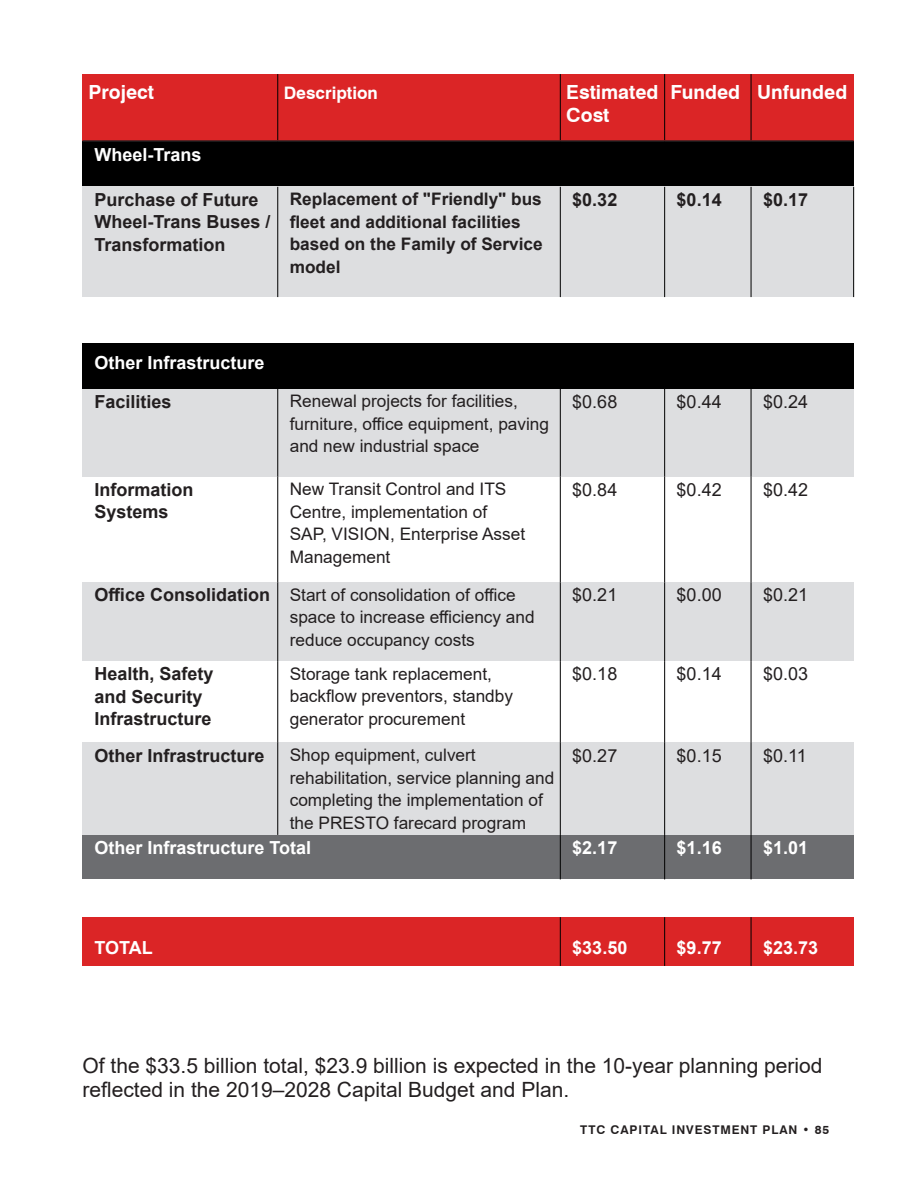
<style>
.page{position:relative;width:918px;height:1188px;background:#fff}
.page>*{position:absolute;margin:0;border:0;box-sizing:border-box;transform-origin:0 0}
.t1{font:21px/24px "Arial";color:#231f20}
.t2{font:700 19.5px/22.5px "Swiss 721 BT";color:#fff}
.t3{font:700 18px/22.5px "Arial";color:#231f20}
.t4{font:700 18px "Arial";color:#fff}
.t5{font:18px "Arial";color:#231f20}
.t6{font:17.25px/22.5px "Arial";color:#231f20}
.t7{font:700 17.25px/22.5px "Arial";color:#231f20}
.t8{font:700 17.25px "Swiss 721 BT";color:#fff}
.t9{font:700 12px "Swiss 721 BT";letter-spacing:.075em;color:#231f20}
.s1{font-weight:700;font-size:18px}
</style>
<div class="page">
<div style="left:82px;top:74px;width:196px;height:67px;background:#db2526"></div>
<div style="left:278px;top:74px;width:282px;height:67px;background:#db2526"></div>
<div style="left:560px;top:74px;width:105px;height:67px;background:#db2526"></div>
<div style="left:665px;top:74px;width:86px;height:67px;background:#db2526"></div>
<div style="left:751px;top:74px;width:103px;height:67px;background:#db2526"></div>
<div style="left:82px;top:141px;width:772px;height:46px;background:#000"></div>
<div style="left:82px;top:343px;width:772px;height:46px;background:#000"></div>
<div style="left:82px;top:187px;width:196px;height:110px;background:#dddee0"></div>
<div style="left:278px;top:187px;width:282px;height:110px;background:#dddee0"></div>
<div style="left:560px;top:187px;width:105px;height:110px;background:#dddee0"></div>
<div style="left:665px;top:187px;width:86px;height:110px;background:#dddee0"></div>
<div style="left:751px;top:187px;width:103px;height:110px;background:#dddee0"></div>
<div style="left:82px;top:389px;width:196px;height:88px;background:#dddee0"></div>
<div style="left:278px;top:389px;width:282px;height:88px;background:#dddee0"></div>
<div style="left:560px;top:389px;width:105px;height:88px;background:#dddee0"></div>
<div style="left:665px;top:389px;width:86px;height:88px;background:#dddee0"></div>
<div style="left:751px;top:389px;width:103px;height:88px;background:#dddee0"></div>
<div style="left:82px;top:582px;width:196px;height:79px;background:#dddee0"></div>
<div style="left:278px;top:582px;width:282px;height:79px;background:#dddee0"></div>
<div style="left:560px;top:582px;width:105px;height:79px;background:#dddee0"></div>
<div style="left:665px;top:582px;width:86px;height:79px;background:#dddee0"></div>
<div style="left:751px;top:582px;width:103px;height:79px;background:#dddee0"></div>
<div style="left:82px;top:743px;width:196px;height:92px;background:#dddee0"></div>
<div style="left:278px;top:743px;width:282px;height:92px;background:#dddee0"></div>
<div style="left:560px;top:743px;width:105px;height:92px;background:#dddee0"></div>
<div style="left:665px;top:743px;width:86px;height:92px;background:#dddee0"></div>
<div style="left:751px;top:743px;width:103px;height:92px;background:#dddee0"></div>
<div style="left:82px;top:835px;width:478px;height:44px;background:#6c6d70"></div>
<div style="left:560px;top:835px;width:105px;height:44px;background:#6c6d70"></div>
<div style="left:665px;top:835px;width:86px;height:44px;background:#6c6d70"></div>
<div style="left:751px;top:835px;width:103px;height:44px;background:#6c6d70"></div>
<div style="left:82px;top:917px;width:478px;height:49px;background:#db2526"></div>
<div style="left:560px;top:917px;width:105px;height:49px;background:#db2526"></div>
<div style="left:665px;top:917px;width:86px;height:49px;background:#db2526"></div>
<div style="left:751px;top:917px;width:103px;height:49px;background:#db2526"></div>
<hr style="left:277px;top:74px;width:1px;height:66px;background:#000">
<hr style="left:560px;top:74px;width:1px;height:66px;background:#000">
<hr style="left:664px;top:74px;width:1px;height:66px;background:#000">
<hr style="left:751px;top:74px;width:1px;height:66px;background:#000">
<hr style="left:277px;top:389px;width:1px;height:88px;background:#000">
<hr style="left:560px;top:389px;width:1px;height:88px;background:#000">
<hr style="left:664px;top:389px;width:1px;height:88px;background:#000">
<hr style="left:751px;top:389px;width:1px;height:88px;background:#000">
<hr style="left:277px;top:477px;width:1px;height:105px;background:#000">
<hr style="left:560px;top:477px;width:1px;height:105px;background:#000">
<hr style="left:664px;top:477px;width:1px;height:105px;background:#000">
<hr style="left:751px;top:477px;width:1px;height:105px;background:#000">
<hr style="left:277px;top:582px;width:1px;height:79px;background:#000">
<hr style="left:560px;top:582px;width:1px;height:79px;background:#000">
<hr style="left:664px;top:582px;width:1px;height:79px;background:#000">
<hr style="left:751px;top:582px;width:1px;height:79px;background:#000">
<hr style="left:277px;top:661px;width:1px;height:82px;background:#000">
<hr style="left:560px;top:661px;width:1px;height:82px;background:#000">
<hr style="left:664px;top:661px;width:1px;height:82px;background:#000">
<hr style="left:751px;top:661px;width:1px;height:82px;background:#000">
<hr style="left:277px;top:743px;width:1px;height:92px;background:#000">
<hr style="left:560px;top:743px;width:1px;height:92px;background:#000">
<hr style="left:664px;top:743px;width:1px;height:92px;background:#000">
<hr style="left:751px;top:743px;width:1px;height:92px;background:#000">
<hr style="left:560px;top:835px;width:1px;height:44px;background:#000">
<hr style="left:664px;top:835px;width:1px;height:44px;background:#000">
<hr style="left:751px;top:835px;width:1px;height:44px;background:#000">
<hr style="left:560px;top:917px;width:1px;height:49px;background:#000">
<hr style="left:664px;top:917px;width:1px;height:49px;background:#000">
<hr style="left:751px;top:917px;width:1px;height:49px;background:#000">
<hr style="left:82px;top:140px;width:196px;height:2px;background:#231f20">
<hr style="left:278px;top:140px;width:282px;height:2px;background:#231f20">
<hr style="left:560px;top:140px;width:105px;height:2px;background:#231f20">
<hr style="left:665px;top:140px;width:86px;height:2px;background:#231f20">
<hr style="left:751px;top:140px;width:103px;height:2px;background:#231f20">
<hr style="left:277px;top:187px;width:1px;height:110px;background:#000">
<hr style="left:560px;top:187px;width:1px;height:110px;background:#000">
<hr style="left:664px;top:187px;width:1px;height:110px;background:#000">
<hr style="left:751px;top:187px;width:1px;height:110px;background:#000">
<hr style="left:853px;top:187px;width:1px;height:110px;background:#000">
<p class="t2" style="left:88px;top:81px;width:67px">Project</p>
<p class="t8" style="left:284px;top:82px;width:96px">Description</p>
<p class="t2" style="left:566px;top:81px;width:94px">Estimated<br>Cost</p>
<p class="t2" style="left:671px;top:81px;width:178px">Funded Unfunded</p>
<p class="t4" style="left:94px;top:142px;width:109px">Wheel-Trans</p>
<p class="t3" style="left:94px;top:189px;width:178px">Purchase of Future<br>Wheel-Trans Buses /<br>Transformation</p>
<p class="t7" style="left:290px;top:188px;width:255px">Replacement of "Friendly" bus fleet and additional facilities based on the Family of Service model</p>
<p class="t3" style="left:572px;top:189px;width:47px">$0.32</p>
<p class="t3" style="left:677px;top:189px;width:47px">$0.14</p>
<p class="t3" style="left:763px;top:189px;width:47px">$0.17</p>
<p class="t4" style="left:95px;top:350px;width:172px">Other Infrastructure</p>
<p class="t3" style="left:95px;top:391px;width:79px">Facilities</p>
<p class="t6" style="left:290px;top:390px;width:261px">Renewal projects for facilities, furniture, office equipment, paving and new industrial space</p>
<p class="t5" style="left:572px;top:389px;width:47px">$0.68</p>
<p class="t5" style="left:677px;top:389px;width:47px">$0.44</p>
<p class="t5" style="left:763px;top:389px;width:47px">$0.24</p>
<p class="t3" style="left:95px;top:478px;width:100px">Information<br>Systems</p>
<p class="t6" style="left:290px;top:478px;width:237px">New Transit Control and ITS<br>Centre, implementation of<br>SAP, VISION, Enterprise Asset<br>Management</p>
<p class="t5" style="left:572px;top:477px;width:47px">$0.84</p>
<p class="t5" style="left:677px;top:477px;width:47px">$0.42</p>
<p class="t5" style="left:763px;top:477px;width:47px">$0.42</p>
<p class="t6" style="left:290px;top:584px;width:247px;text-indent:-195px"><span class="s1">Office Consolidation</span> Start of consolidation of office space to increase efficiency and reduce occupancy costs</p>
<p class="t5" style="left:572px;top:583px;width:47px">$0.21</p>
<p class="t5" style="left:677px;top:583px;width:47px">$0.00</p>
<p class="t5" style="left:763px;top:583px;width:47px">$0.21</p>
<p class="t3" style="left:95px;top:663px;width:121px">Health, Safety and Security<br>Infrastructure</p>
<p class="t6" style="left:290px;top:662px;width:225px">Storage tank replacement, backflow preventors, standby generator procurement</p>
<p class="t5" style="left:572px;top:662px;width:47px">$0.18</p>
<p class="t5" style="left:677px;top:662px;width:47px">$0.14</p>
<p class="t5" style="left:763px;top:662px;width:47px">$0.03</p>
<p class="t3" style="left:95px;top:745px;width:172px">Other Infrastructure</p>
<p class="t6" style="left:290px;top:744px;width:266px">Shop equipment, culvert rehabilitation, service planning and completing the implementation of the PRESTO farecard program</p>
<p class="t5" style="left:572px;top:743px;width:47px">$0.27</p>
<p class="t5" style="left:677px;top:743px;width:47px">$0.15</p>
<p class="t5" style="left:763px;top:743px;width:45px">$0.11</p>
<p class="t4" style="left:95px;top:835px;width:218px">Other Infrastructure Total</p>
<p class="t4" style="left:572px;top:835px;width:47px">$2.17</p>
<p class="t4" style="left:677px;top:835px;width:47px">$1.16</p>
<p class="t4" style="left:763px;top:835px;width:47px">$1.01</p>
<p class="t4" style="left:95px;top:935px;width:60px">TOTAL</p>
<p class="t4" style="left:572px;top:935px;width:57px">$33.50</p>
<p class="t4" style="left:677px;top:935px;width:47px">$9.77</p>
<p class="t4" style="left:763px;top:935px;width:57px">$23.73</p>
<p class="t1" style="left:82px;top:1053px;width:742px">Of the $33.5 billion total, $23.9 billion is expected in the 10-year planning period reflected in the 2019–2028 Capital Budget and Plan.</p>
<p class="t9" style="left:580px;top:1122px;width:251px">TTC CAPITAL INVESTMENT PLAN • 85</p>
</div>
